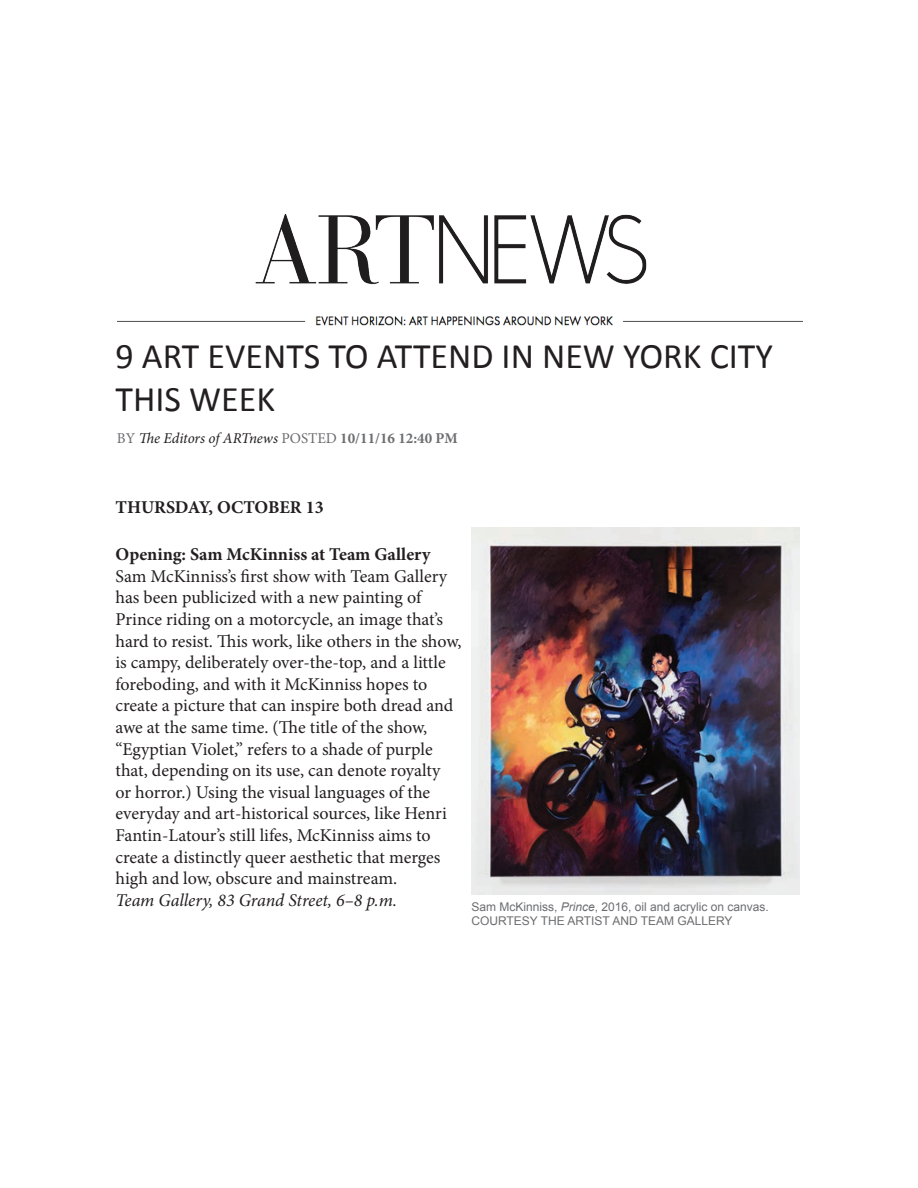
<style>
.page{position:relative;width:918px;height:1188px;background:#fff}
.page>*{position:absolute;margin:0;border:0;box-sizing:border-box;transform-origin:0 0}
.t1{font:36px/43.2px "Calibri";color:#231f20}
.t2{font:18px/21.6px "Minion Pro";letter-spacing:-.005em;color:#231f20}
.t3{font:700 18px "Minion Pro";color:#231f20}
.t4{font:italic 18px "Minion Pro";letter-spacing:-.005em;color:#231f20}
.t5{font:italic 15px "Minion Pro";letter-spacing:-.01em;color:#231f20}
.t6{font:12px/14.4px "Arial";color:#6c6d70}
.s1{font-style:normal;color:#6c6d70}
.s2{font-weight:700;font-style:normal;color:#6c6d70}
.s3{font-style:italic}
</style>
<div class="page">
<img style="left:255px;top:213px;width:392px;height:72px">
<img style="left:118px;top:316px;width:685px;height:10px">
<img style="left:471px;top:528px;width:329px;height:367px">
<h1 class="t1" style="left:115px;top:334px;width:659px">9 ART EVENTS TO ATTEND IN NEW YORK CITY<br>THIS WEEK</h1>
<p class="t5" style="left:117px;top:428px;width:342px"><span class="s1">BY</span> The Editors of ARTnews <span class="s1">POSTED</span> <span class="s2">10/11/16 12:40 PM</span></p>
<p class="t3" style="left:115px;top:495px;width:210px">THURSDAY, OCTOBER 13</p>
<p class="t3" style="left:115px;top:542px;width:316px">Opening: Sam McKinniss at Team Gallery</p>
<p class="t2" style="left:115px;top:565px;width:347px">Sam McKinniss’s first show with Team Gallery has been publicized with a new painting of Prince riding on a motorcycle, an image that’s hard to resist. This work, like others in the show, is campy, deliberately over-the-top, and a little foreboding, and with it McKinniss hopes to create a picture that can inspire both dread and awe at the same time. (The title of the show, “Egyptian Violet,” refers to a shade of purple that, depending on its use, can denote royalty<br>or horror.) Using the visual languages of the everyday and art-historical sources, like Henri Fantin-Latour’s still lifes, McKinniss aims to create a distinctly queer aesthetic that merges high and low, obscure and mainstream.</p>
<p class="t4" style="left:115px;top:888px;width:283px">Team Gallery, 83 Grand Street, 6–8 p.m.</p>
<p class="t6" style="left:471px;top:900px;width:299px">Sam McKinniss, <span class="s3">Prince</span>, 2016, oil and acrylic on canvas.<br>COURTESY THE ARTIST AND TEAM GALLERY</p>
</div>
